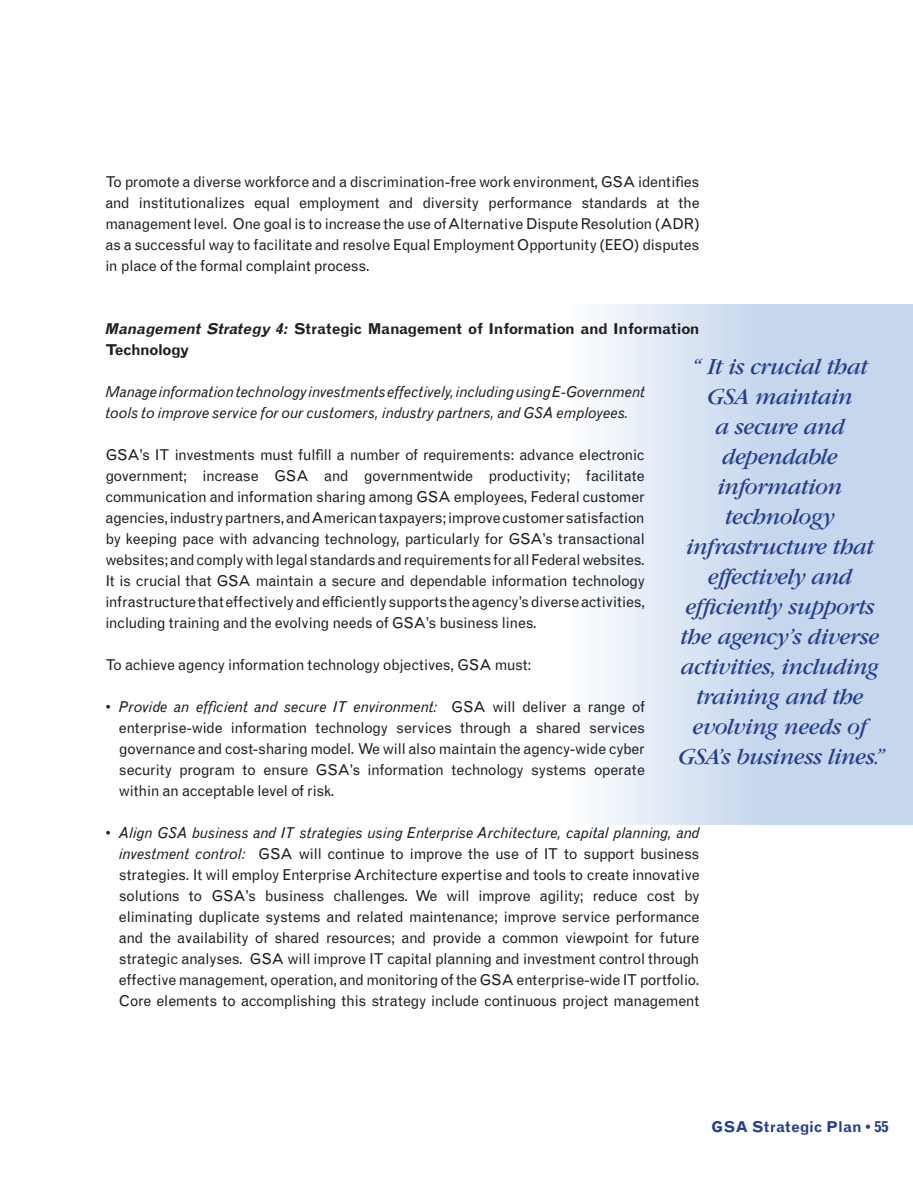
<style>
.page{position:relative;width:913px;height:1188px;background:#fff}
.page>*{position:absolute;margin:0;border:0;box-sizing:border-box;transform-origin:0 0}
.t1{font:italic 24px/30px "Garamond";letter-spacing:-.02em;color:#253f8e;text-align:center}
.t2{font:15px/21px "Grotesque";letter-spacing:-.025em;color:#231f20;text-align:justify}
.t3{font:italic 15px/21px "Grotesque";letter-spacing:-.01em;color:#231f20}
.t4{font:700 15px/21px "Grotesque";letter-spacing:-.035em;color:#231f20}
.t5{font:700 15px "Grotesque";color:#253f8e}
.s1{font-style:italic}
</style>
<div class="page">
<div style="left:544px;top:304px;width:369px;height:520px;background:linear-gradient(to right,#f9fbfd,#b7cbe8)"></div>
<p class="t2" style="left:105px;top:172px;width:596px">To promote a diverse workforce and a discrimination-free work environment, GSA identifies and institutionalizes equal employment and diversity performance standards at the management level. One goal is to increase the use ofAlternative Dispute Resolution (ADR) as a successful way to facilitate and resolve Equal Employment Opportunity (EEO) disputes in place of the formal complaint process.</p>
<p class="t4" style="left:105px;top:319px;width:596px"><span class="s1">Management Strategy 4:</span> Strategic Management of Information and Information<br>Technology</p>
<p class="t3" style="left:105px;top:382px;width:541px">Manage information technology investments effectively, including usingE-Government tools to improve service for our customers, industry partners, and GSA employees.</p>
<p class="t2" style="left:105px;top:445px;width:541px">GSA’s IT investments must fulfill a number of requirements: advance electronic government; increase GSA and governmentwide productivity; facilitate communication and information sharing among GSA employees, Federal customer agencies, industry partners, and American taxpayers; improve customer satisfaction by keeping pace with advancing technology, particularly for GSA’s transactional websites; and comply with legal standards and requirements for all Federal websites.<br>It is crucial that GSA maintain a secure and dependable information technology infrastructure that effectively and efficiently supports the agency’s diverse activities, including training and the evolving needs of GSA’s business lines.</p>
<p class="t2" style="left:105px;top:655px;width:428px">To achieve agency information technology objectives, GSA must:</p>
<p class="t2" style="left:119px;top:697px;width:528px;text-indent:-14px"><span class="s1">• Provide an efficient and secure IT environment:</span> GSA will deliver a range of enterprise-wide information technology services through a shared services governance and cost-sharing model. We will also maintain the agency-wide cyber security program to ensure GSA’s information technology systems operate within an acceptable level of risk.</p>
<p class="t2" style="left:119px;top:823px;width:582px;text-indent:-14px"><span class="s1">• Align GSA business and IT strategies using Enterprise Architecture, capital planning, and investment control:</span> GSA will continue to improve the use of IT to support business strategies. It will employ Enterprise Architecture expertise and tools to create innovative solutions to GSA’s business challenges. We will improve agility; reduce cost by eliminating duplicate systems and related maintenance; improve service performance and the availability of shared resources; and provide a common viewpoint for future strategic analyses. GSA will improve IT capital planning and investment control through effective management, operation, and monitoring of the GSA enterprise-wide IT portfolio.<br>Core elements to accomplishing this strategy include continuous project management</p>
<p class="t1" style="left:678px;top:354px;width:208px">“ It is crucial that<br>GSA maintain<br>a secure and dependable information technology infrastructure that effectively and efficiently supports the agency’s diverse activities, including training and the evolving needs of<br>GSA’s business lines.”</p>
<p class="t5" style="left:711px;top:1121px;width:179px">GSA Strategic Plan • 55</p>
</div>
